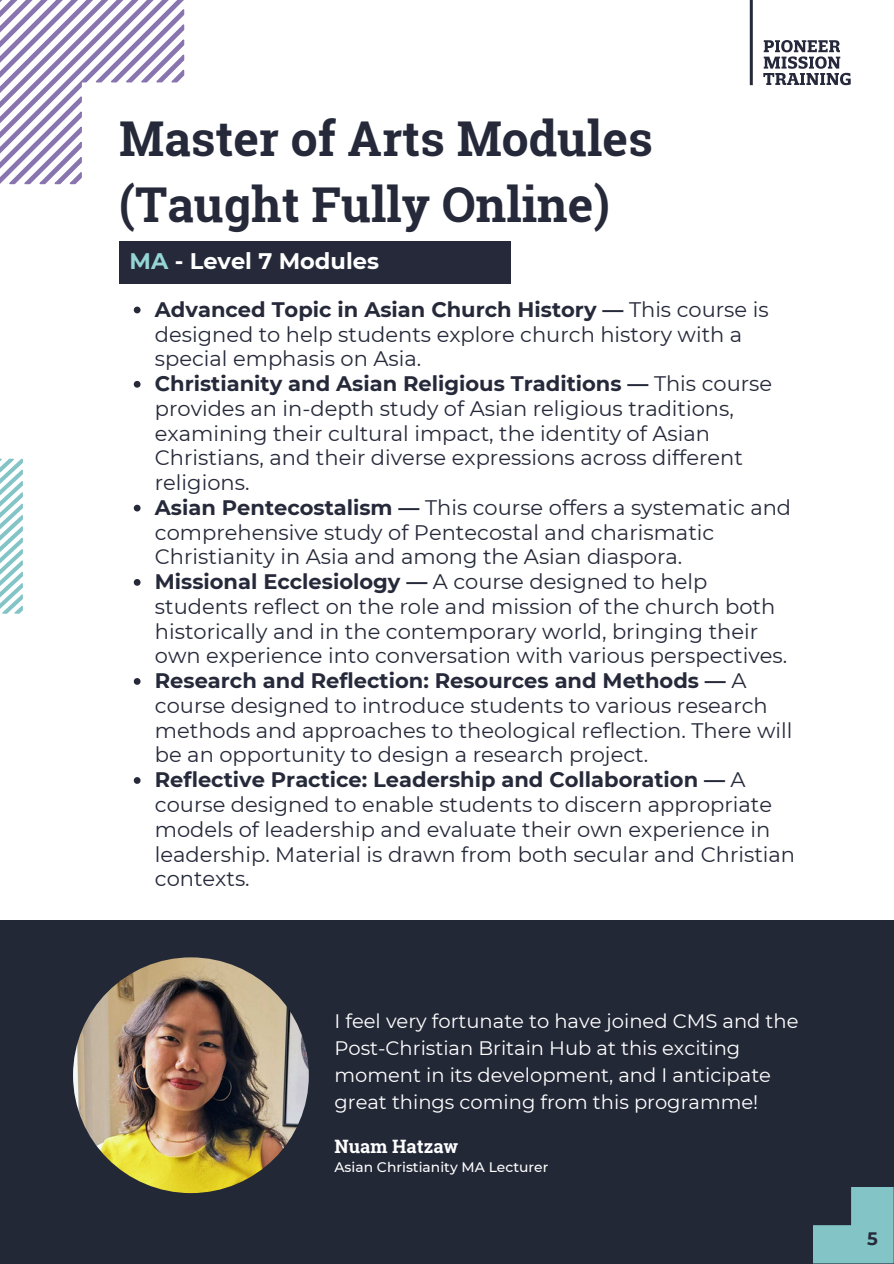
<style>
.page{position:relative;width:894px;height:1264px;background:#fff}
.page>*{position:absolute;margin:0;border:0;box-sizing:border-box;transform-origin:0 0}
.t1{font:700 48px/66.3px "Roboto Slab";color:#252939}
.t2{font:700 22.5px "Montserrat";color:#fff}
.t3{font:21px/24.8px "Montserrat";color:#252939}
.t4{font:19.5px/27px "Montserrat";color:#fff}
.t5{font:700 18.45px "Roboto Slab";color:#fff}
.t6{font:700 18px "Montserrat";color:#252939}
.t7{font:500 13.8px "Montserrat";color:#fff}
.s1{color:#95d5d5}
.s2{font-weight:700}
</style>
<div class="page">
<svg style="left:0;top:458px;width:23px;height:155px"></svg>
<div style="left:119px;top:241px;width:392px;height:42px;background:#252939"></div>
<svg style="left:0;top:0;width:185px;height:185px"></svg>
<svg style="left:763px;top:40px;width:87px;height:45px"></svg>
<hr style="left:749px;top:0;width:3px;height:85px;background:#252939">
<div style="left:0;top:920px;width:893px;height:342px;background:#232837"></div>
<svg style="left:134px;top:306px;width:6px;height:7px"></svg>
<svg style="left:134px;top:381px;width:6px;height:6px"></svg>
<svg style="left:134px;top:504px;width:6px;height:7px"></svg>
<svg style="left:134px;top:579px;width:6px;height:6px"></svg>
<svg style="left:134px;top:678px;width:6px;height:6px"></svg>
<svg style="left:134px;top:777px;width:6px;height:6px"></svg>
<svg style="left:812px;top:1186px;width:81px;height:77px;background:#6a9ba1"></svg>
<img style="left:73px;top:957px;width:236px;height:236px;border-radius:50%">
<p class="t1" style="left:119px;top:104px;width:535px">Master of Arts Modules (Taught Fully Online)</p>
<p class="t2" style="left:129px;top:247px;width:251px"><span class="s1">MA</span> - Level 7 Modules</p>
<p class="t3" style="left:155px;top:297px;width:615px"><span class="s2">Advanced Topic in Asian Church History —</span> This course is designed to help students explore church history with a special emphasis on Asia.</p>
<h1 class="t3" style="left:155px;top:371px;width:618px"><span class="s2">Christianity and Asian Religious Traditions —</span> This course provides an in-depth study of Asian religious traditions, examining their cultural impact, the identity of Asian Christians, and their diverse expressions across different religions.</h1>
<p class="t3" style="left:155px;top:495px;width:637px"><span class="s2">Asian Pentecostalism —</span> This course offers a systematic and comprehensive study of Pentecostal and charismatic<br>Christianity in Asia and among the Asian diaspora.</p>
<h2 class="t3" style="left:155px;top:569px;width:633px"><span class="s2">Missional Ecclesiology —</span> A course designed to help students reflect on the role and mission of the church both historically and in the contemporary world, bringing their own experience into conversation with various perspectives.</h2>
<p class="t3" style="left:155px;top:668px;width:639px"><span class="s2">Research and Reflection: Resources and Methods —</span> A course designed to introduce students to various research methods and approaches to theological reflection. There will be an opportunity to design a research project.</p>
<p class="t3" style="left:155px;top:767px;width:641px"><span class="s2">Reflective Practice: Leadership and Collaboration —</span> A course designed to enable students to discern appropriate models of leadership and evaluate their own experience in leadership. Material is drawn from both secular and Christian contexts.</p>
<h4 class="t4" style="left:334px;top:1007px;width:465px">I feel very fortunate to have joined CMS and the Post-Christian Britain Hub at this exciting moment in its development, and I anticipate great things coming from this programme!</h4>
<p class="t5" style="left:334px;top:1134px;width:125px">Nuam Hatzaw</p>
<p class="t7" style="left:334px;top:1158px;width:215px">Asian Christianity MA Lecturer</p>
<p class="t6" style="left:867px;top:1227px;width:12px">5</p>
</div>
